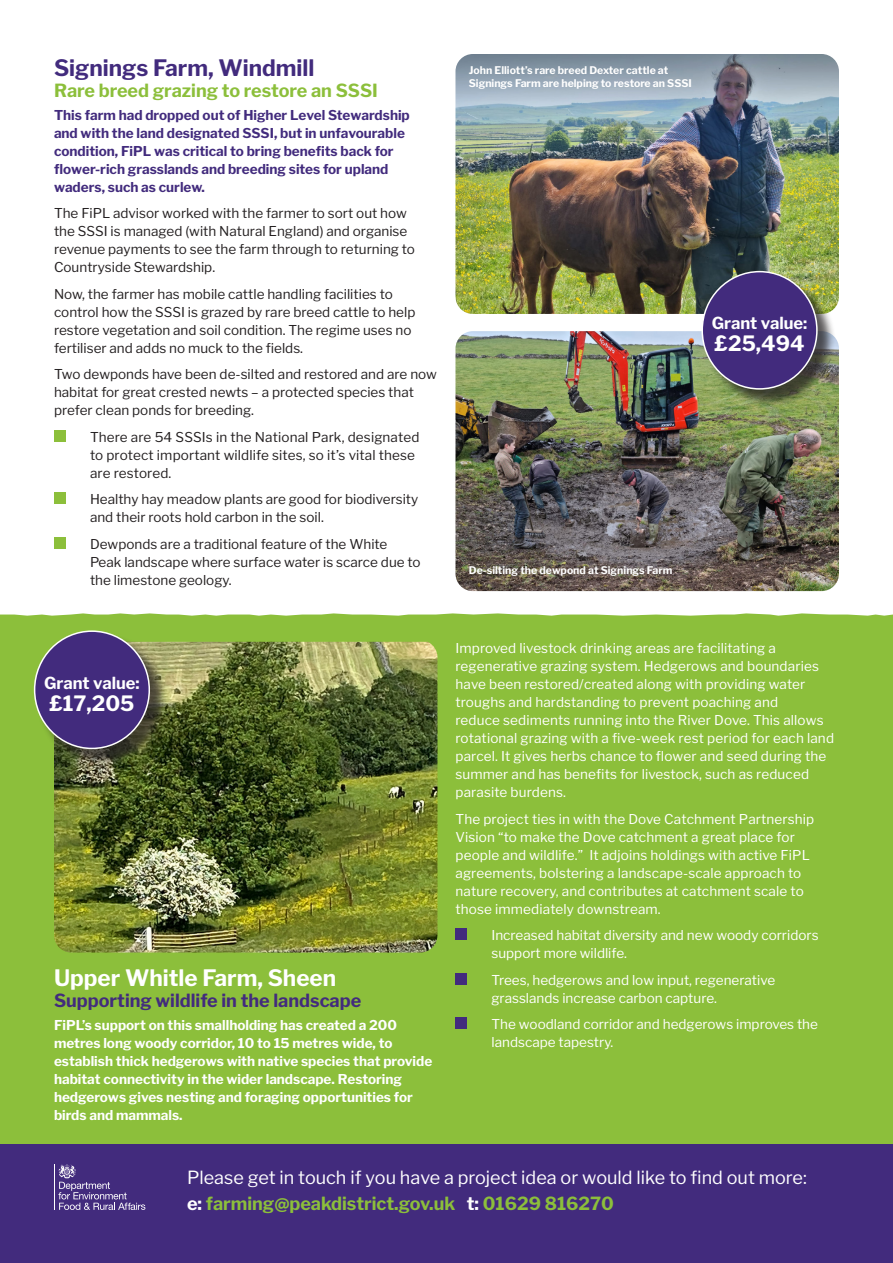
<style>
.page{position:relative;width:893px;height:1263px;background:#fff}
.page>*{position:absolute;margin:0;border:0;box-sizing:border-box;transform-origin:0 0}
.t1{font:700 22.5px "Libre Franklin";color:#422b7d}
.t2{font:700 22.5px "Libre Franklin";color:#fff}
.t3{font:700 21px "Libre Franklin";color:#fff}
.t4{font:700 18px "Libre Franklin";color:#8cbf3b}
.t5{font:18px "Libre Franklin";color:#fff}
.t6{font:700 18px "Libre Franklin";color:#422b7d}
.t7{font:700 16.5px "Libre Franklin";color:#fff}
.t8{font:13.5px/18px "Libre Franklin";letter-spacing:.01em;color:#fff}
.t9{font:13.5px/18px "Libre Franklin";color:#231f20}
.t10{font:700 13.5px/18px "Libre Franklin";color:#fff}
.t11{font:700 13.5px/18px "Libre Franklin";color:#422b7d}
.t12{font:700 10.5px/12.6px "Libre Franklin";color:#fff}
.s1{color:#fff}
</style>
<div class="page">
<div style="left:0;top:613px;width:893px;height:531px;background:#8cbf3b"></div>
<div style="left:54px;top:430px;width:11px;height:12px;background:#8cbf3b"></div>
<div style="left:54px;top:493px;width:11px;height:11px;background:#8cbf3b"></div>
<div style="left:54px;top:537px;width:11px;height:12px;background:#8cbf3b"></div>
<img style="left:455px;top:54px;width:384px;height:260px">
<img style="left:455px;top:331px;width:384px;height:260px">
<div style="left:455px;top:928px;width:12px;height:12px;background:#422b7d"></div>
<div style="left:455px;top:973px;width:12px;height:11px;background:#422b7d"></div>
<div style="left:455px;top:1017px;width:12px;height:12px;background:#422b7d"></div>
<img style="left:54px;top:642px;width:383px;height:310px">
<div style="left:36px;top:633px;width:132px;height:135px;background:#231f20;opacity:.75"></div>
<div style="left:34px;top:630px;width:116px;height:119px;background:#422b7d;border:2px solid #fff;border-radius:50%"></div>
<div style="left:704px;top:274px;width:132px;height:134px;background:#231f20;opacity:.75"></div>
<div style="left:701px;top:271px;width:117px;height:119px;background:#422b7d;border:2px solid #fff;border-radius:50%"></div>
<div style="left:0;top:1144px;width:893px;height:119px;background:#422b7d"></div>
<hr style="left:54px;top:1164px;width:1px;height:46px;background:#fff">
<svg style="left:58px;top:1164px;width:87px;height:46px"></svg>
<p class="t1" style="left:54px;top:54px;width:262px">Signings Farm, Windmill</p>
<p class="t4" style="left:54px;top:80px;width:325px">Rare breed grazing to restore an SSSI</p>
<p class="t11" style="left:54px;top:106px;width:357px">This farm had dropped out of Higher Level Stewardship and with the land designated SSSI, but in unfavourable condition, FiPL was critical to bring benefits back for flower-rich grasslands and breeding sites for upland waders, such as curlew.</p>
<p class="t9" style="left:54px;top:204px;width:363px">The FiPL advisor worked with the farmer to sort out how the SSSI is managed (with Natural England) and organise revenue payments to see the farm through to returning to Countryside Stewardship.</p>
<p class="t9" style="left:54px;top:285px;width:363px">Now, the farmer has mobile cattle handling facilities to control how the SSSI is grazed by rare breed cattle to help restore vegetation and soil condition. The regime uses no fertiliser and adds no muck to the fields.</p>
<p class="t9" style="left:54px;top:365px;width:385px">Two dewponds have been de-silted and restored and are now habitat for great crested newts – a protected species that prefer clean ponds for breeding.</p>
<p class="t9" style="left:90px;top:428px;width:331px">There are 54 SSSIs in the National Park, designated to protect important wildlife sites, so it’s vital these are restored.</p>
<p class="t9" style="left:90px;top:490px;width:330px">Healthy hay meadow plants are good for biodiversity and their roots hold carbon in the soil.</p>
<p class="t9" style="left:90px;top:535px;width:332px">Dewponds are a traditional feature of the White<br>Peak landscape where surface water is scarce due to the limestone geology.</p>
<p class="t12" style="left:469px;top:64px;width:225px">John Elliott’s rare breed Dexter cattle at<br>Signings Farm are helping to restore an SSSI</p>
<p class="t7" style="left:712px;top:313px;width:97px">Grant value:</p>
<p class="t3" style="left:715px;top:331px;width:91px">£25,494</p>
<p class="t12" style="left:469px;top:563px;width:205px">De-silting the dewpond at Signings Farm</p>
<p class="t7" style="left:44px;top:673px;width:97px">Grant value:</p>
<p class="t3" style="left:49px;top:690px;width:87px">£17,205</p>
<p class="t2" style="left:54px;top:964px;width:284px">Upper Whitle Farm, Sheen</p>
<p class="t6" style="left:54px;top:990px;width:309px">Supporting wildlife in the landscape</p>
<p class="t10" style="left:54px;top:1016px;width:380px">FiPL’s support on this smallholding has created a 200 metres long woody corridor, 10 to 15 metres wide, to establish thick hedgerows with native species that provide habitat connectivity in the wider landscape. Restoring hedgerows gives nesting and foraging opportunities for birds and mammals.</p>
<p class="t8" style="left:455px;top:639px;width:380px">Improved livestock drinking areas are facilitating a regenerative grazing system. Hedgerows and boundaries have been restored/created along with providing water troughs and hardstanding to prevent poaching and<br>reduce sediments running into the River Dove. This allows rotational grazing with a five-week rest period for each land parcel. It gives herbs chance to flower and seed during the summer and has benefits for livestock, such as reduced parasite burdens.</p>
<p class="t8" style="left:455px;top:810px;width:360px">The project ties in with the Dove Catchment Partnership Vision “to make the Dove catchment a great place for people and wildlife.” It adjoins holdings with active FiPL agreements, bolstering a landscape-scale approach to nature recovery, and contributes at catchment scale to those immediately downstream.</p>
<p class="t8" style="left:491px;top:926px;width:329px">Increased habitat diversity and new woody corridors support more wildlife.</p>
<p class="t8" style="left:491px;top:971px;width:285px">Trees, hedgerows and low input, regenerative grasslands increase carbon capture.</p>
<p class="t8" style="left:491px;top:1015px;width:328px">The woodland corridor and hedgerows improves the landscape tapestry.</p>
<p class="t5" style="left:187px;top:1167px;width:621px">Please get in touch if you have a project idea or would like to find out more:</p>
<p class="t4" style="left:187px;top:1192px;width:428px"><span class="s1">e:</span> farming@peakdistrict.gov.uk <span class="s1">t:</span> 01629 816270</p>
</div>
